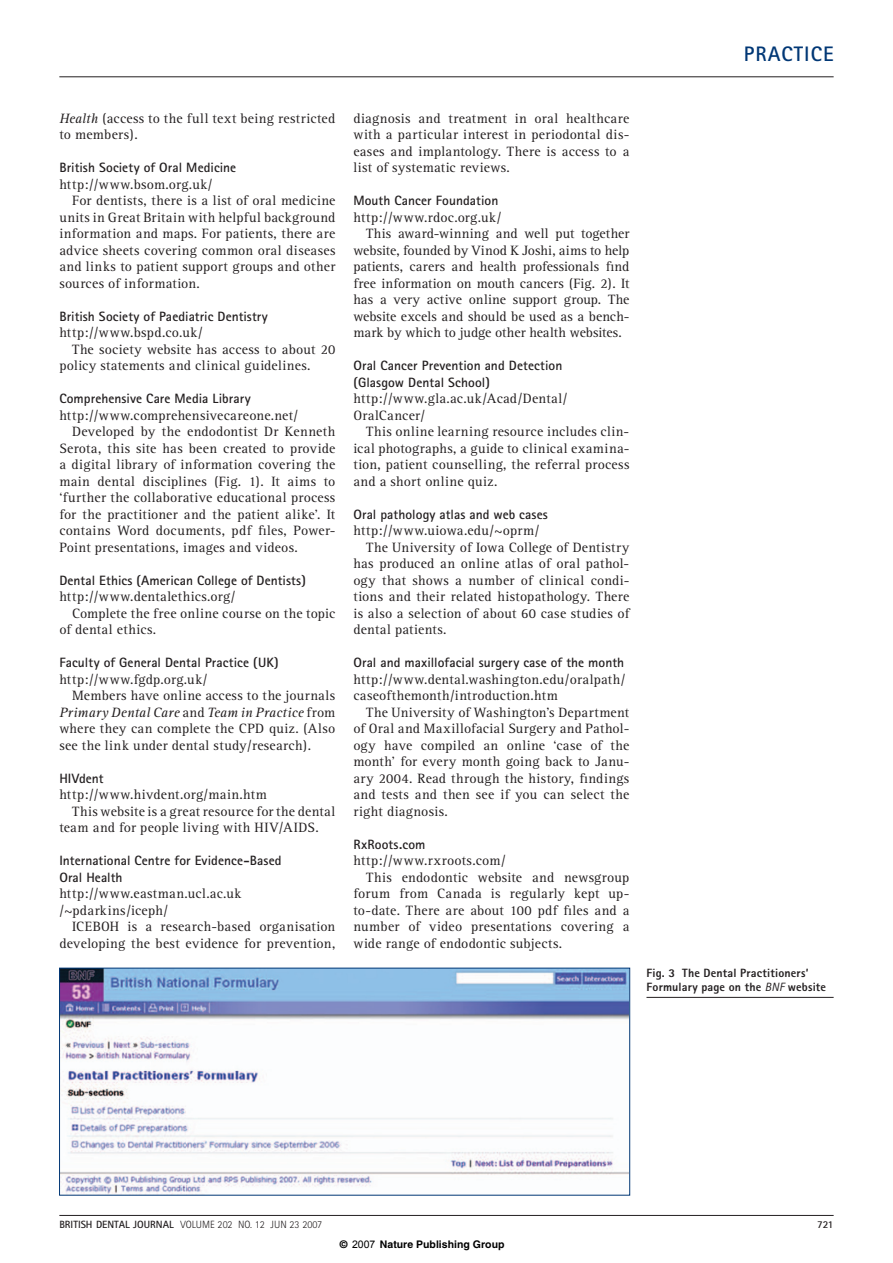
<style>
.page{position:relative;width:893px;height:1263px;background:#fff}
.page>*{position:absolute;margin:0;border:0;box-sizing:border-box;transform-origin:0 0}
.t1{font:700 21px "Rotis Sans Serif";letter-spacing:.05em;color:#013775}
.t2{font:13.95px/16.5px "Rotis Serif";letter-spacing:.015em;color:#231f20}
.t3{font:13.95px "Rotis Serif";letter-spacing:-.005em;color:#231f20}
.t4{font:13.95px "Rotis Serif";letter-spacing:.035em;color:#231f20}
.t5{font:italic 13.95px "Rotis Serif";letter-spacing:.015em;color:#231f20}
.t6{font:700 13.5px/16.5px "Rotis Sans Serif";letter-spacing:.005em;color:#231f20}
.t7{font:800 12px/13.5px "Rotis Sans Serif";letter-spacing:.015em;color:#231f20}
.t8{font:300 10.5px "Rotis Sans Serif";color:#231f20}
.t9{font:700 10.5px "Helvetica";color:#000}
.t10{font:700 10.5px "Rotis Sans Serif";color:#231f20}
.s1{font-style:italic}
.s2{font-style:normal}
.s3{font-weight:400;font-style:italic}
.s4{font-weight:700}
.s5{font-family:"Arial";font-weight:400}
</style>
<div class="page">
<hr style="left:59px;top:77px;width:774px;height:1px;background:#231f20">
<hr style="left:59px;top:1215px;width:774px;height:1px;background:#231f20">
<img style="left:61px;top:970px;width:567px;height:223px">
<div style="left:59px;top:968px;width:571px;height:227px;border:1px solid #013775"></div>
<hr style="left:646px;top:997px;width:187px;height:1px;background:#231f20">
<h1 class="t1" style="left:743px;top:47px;width:91px">PRACTICE</h1>
<p class="t2" style="left:59px;top:111px;width:277px"><span class="s1">Health</span> (access to the full text being restricted to members).</p>
<p class="t6" style="left:59px;top:161px;width:178px">British Society of Oral Medicine</p>
<p class="t2" style="left:59px;top:177px;width:155px">http://www.bsom.org.uk/</p>
<p class="t2" style="left:72px;top:194px;width:265px">For dentists, there is a list of oral medicine</p>
<p class="t2" style="left:59px;top:210px;width:277px">units in Great Britain with helpful background</p>
<p class="t2" style="left:59px;top:227px;width:277px">information and maps. For patients, there are</p>
<p class="t2" style="left:59px;top:243px;width:277px">advice sheets covering common oral diseases</p>
<p class="t2" style="left:59px;top:260px;width:277px">and links to patient support groups and other</p>
<p class="t2" style="left:59px;top:276px;width:142px">sources of information.</p>
<p class="t6" style="left:59px;top:309px;width:210px">British Society of Paediatric Dentistry</p>
<p class="t4" style="left:59px;top:328px;width:145px">http://www.bspd.co.uk/</p>
<p class="t2" style="left:72px;top:342px;width:265px">The society website has access to about 20</p>
<p class="t2" style="left:59px;top:359px;width:253px">policy statements and clinical guidelines.</p>
<p class="t6" style="left:59px;top:392px;width:193px">Comprehensive Care Media Library</p>
<p class="t2" style="left:59px;top:408px;width:240px">http://www.comprehensivecareone.net/</p>
<p class="t2" style="left:72px;top:425px;width:265px">Developed by the endodontist Dr Kenneth</p>
<p class="t2" style="left:59px;top:441px;width:277px">Serota, this site has been created to provide</p>
<p class="t2" style="left:59px;top:458px;width:277px">a digital library of information covering the</p>
<p class="t2" style="left:59px;top:474px;width:277px">main dental disciplines (Fig. 1). It aims to</p>
<p class="t2" style="left:59px;top:491px;width:277px">‘further the collaborative educational process</p>
<p class="t2" style="left:59px;top:507px;width:277px">for the practitioner and the patient alike’. It</p>
<p class="t2" style="left:59px;top:524px;width:277px">contains Word documents, pdf files, Power-</p>
<p class="t2" style="left:59px;top:540px;width:240px">Point presentations, images and videos.</p>
<p class="t6" style="left:59px;top:573px;width:248px">Dental Ethics (American College of Dentists)</p>
<p class="t2" style="left:59px;top:590px;width:177px">http://www.dentalethics.org/</p>
<p class="t2" style="left:72px;top:606px;width:265px">Complete the free online course on the topic</p>
<p class="t2" style="left:59px;top:623px;width:98px">of dental ethics.</p>
<p class="t6" style="left:59px;top:656px;width:221px">Faculty of General Dental Practice (UK)</p>
<p class="t2" style="left:59px;top:672px;width:150px">http://www.fgdp.org.uk/</p>
<p class="t2" style="left:72px;top:689px;width:265px">Members have online access to the journals</p>
<p class="t5" style="left:59px;top:707px;width:277px">Primary Dental Care <span class="s2">and</span> Team in Practice <span class="s2">from</span></p>
<p class="t2" style="left:59px;top:722px;width:277px">where they can complete the CPD quiz. (Also</p>
<p class="t2" style="left:59px;top:738px;width:253px">see the link under dental study/research).</p>
<p class="t6" style="left:59px;top:771px;width:46px">HIVdent</p>
<p class="t2" style="left:59px;top:788px;width:209px">http://www.hivdent.org/main.htm</p>
<p class="t2" style="left:72px;top:804px;width:265px">This website is a great resource for the dental</p>
<p class="t2" style="left:59px;top:821px;width:261px">team and for people living with HIV/AIDS.</p>
<p class="t6" style="left:59px;top:854px;width:224px">International Centre for Evidence-Based<br>Oral Health</p>
<p class="t2" style="left:59px;top:887px;width:184px">http://www.eastman.ucl.ac.uk /~pdarkins/iceph/</p>
<p class="t2" style="left:59px;top:920px;width:277px;text-align:right">ICEBOH is a research-based organisation developing the best evidence for prevention,</p>
<p class="t2" style="left:353px;top:111px;width:277px;text-align:justify">diagnosis and treatment in oral healthcare with a particular interest in periodontal dis&shy;eases and implantology. There is access to a list of systematic reviews.</p>
<p class="t6" style="left:353px;top:194px;width:146px">Mouth Cancer Foundation</p>
<p class="t2" style="left:353px;top:210px;width:149px">http://www.rdoc.org.uk/</p>
<p class="t2" style="left:366px;top:227px;width:265px">This award-winning and well put together</p>
<p class="t3" style="left:353px;top:245px;width:277px">website, founded by Vinod K Joshi, aims to help</p>
<p class="t2" style="left:353px;top:260px;width:277px">patients, carers and health professionals find</p>
<p class="t2" style="left:353px;top:276px;width:277px">free information on mouth cancers (Fig. 2). It</p>
<p class="t2" style="left:353px;top:293px;width:277px">has a very active online support group. The</p>
<p class="t2" style="left:353px;top:309px;width:277px">website excels and should be used as a bench-</p>
<p class="t3" style="left:353px;top:328px;width:270px">mark by which to judge other health websites.</p>
<p class="t6" style="left:353px;top:359px;width:210px">Oral Cancer Prevention and Detection (Glasgow Dental School)</p>
<p class="t2" style="left:353px;top:392px;width:215px">http://www.gla.ac.uk/Acad/Dental/<br>OralCancer/</p>
<p class="t2" style="left:353px;top:425px;width:277px;text-align:justify;text-indent:13px">This online learning resource includes clin&shy;ical photographs, a guide to clinical examina&shy;tion, patient counselling, the referral process and a short online quiz.</p>
<p class="t6" style="left:353px;top:507px;width:196px">Oral pathology atlas and web cases</p>
<p class="t2" style="left:353px;top:524px;width:187px">http://www.uiowa.edu/~oprm/</p>
<p class="t2" style="left:366px;top:540px;width:265px">The University of Iowa College of Dentistry</p>
<p class="t2" style="left:353px;top:557px;width:277px">has produced an online atlas of oral pathol-</p>
<p class="t2" style="left:353px;top:573px;width:277px">ogy that shows a number of clinical condi-</p>
<p class="t2" style="left:353px;top:590px;width:277px">tions and their related histopathology. There</p>
<p class="t2" style="left:353px;top:606px;width:277px">is also a selection of about 60 case studies of</p>
<p class="t2" style="left:353px;top:623px;width:95px">dental patients.</p>
<p class="t6" style="left:353px;top:656px;width:272px">Oral and maxillofacial surgery case of the month</p>
<p class="t2" style="left:353px;top:672px;width:273px">http://www.dental.washington.edu/oralpath/ caseofthemonth/introduction.htm</p>
<p class="t2" style="left:353px;top:705px;width:277px;text-align:justify;text-indent:13px">The University of Washington’s Department of Oral and Maxillofacial Surgery and Pathol&shy;ogy have compiled an online ‘case of the month’ for every month going back to Janu&shy;ary 2004. Read through the history, findings and tests and then see if you can select the right diagnosis.</p>
<p class="t6" style="left:353px;top:837px;width:74px">RxRoots.com</p>
<p class="t4" style="left:353px;top:856px;width:154px">http://www.rxroots.com/</p>
<p class="t2" style="left:366px;top:870px;width:265px">This endodontic website and newsgroup</p>
<p class="t2" style="left:353px;top:887px;width:277px">forum from Canada is regularly kept up-</p>
<p class="t2" style="left:353px;top:903px;width:277px">to-date. There are about 100 pdf files and a</p>
<p class="t2" style="left:353px;top:920px;width:277px">number of video presentations covering a</p>
<p class="t2" style="left:353px;top:936px;width:210px">wide range of endodontic subjects.</p>
<p class="t7" style="left:646px;top:968px;width:181px">Fig. 3 The Dental Practitioners’<br>Formulary page on the <span class="s3">BNF</span> website</p>
<p class="t8" style="left:59px;top:1221px;width:264px"><span class="s4">BRITISH DENTAL JOURNAL</span> VOLUME 202 NO. 12 JUN 23 2007</p>
<p class="t10" style="left:817px;top:1221px;width:18px">721</p>
<p class="t9" style="left:340px;top:1238px;width:166px">© <span class="s5">2007</span> Nature Publishing Group</p>
</div>
